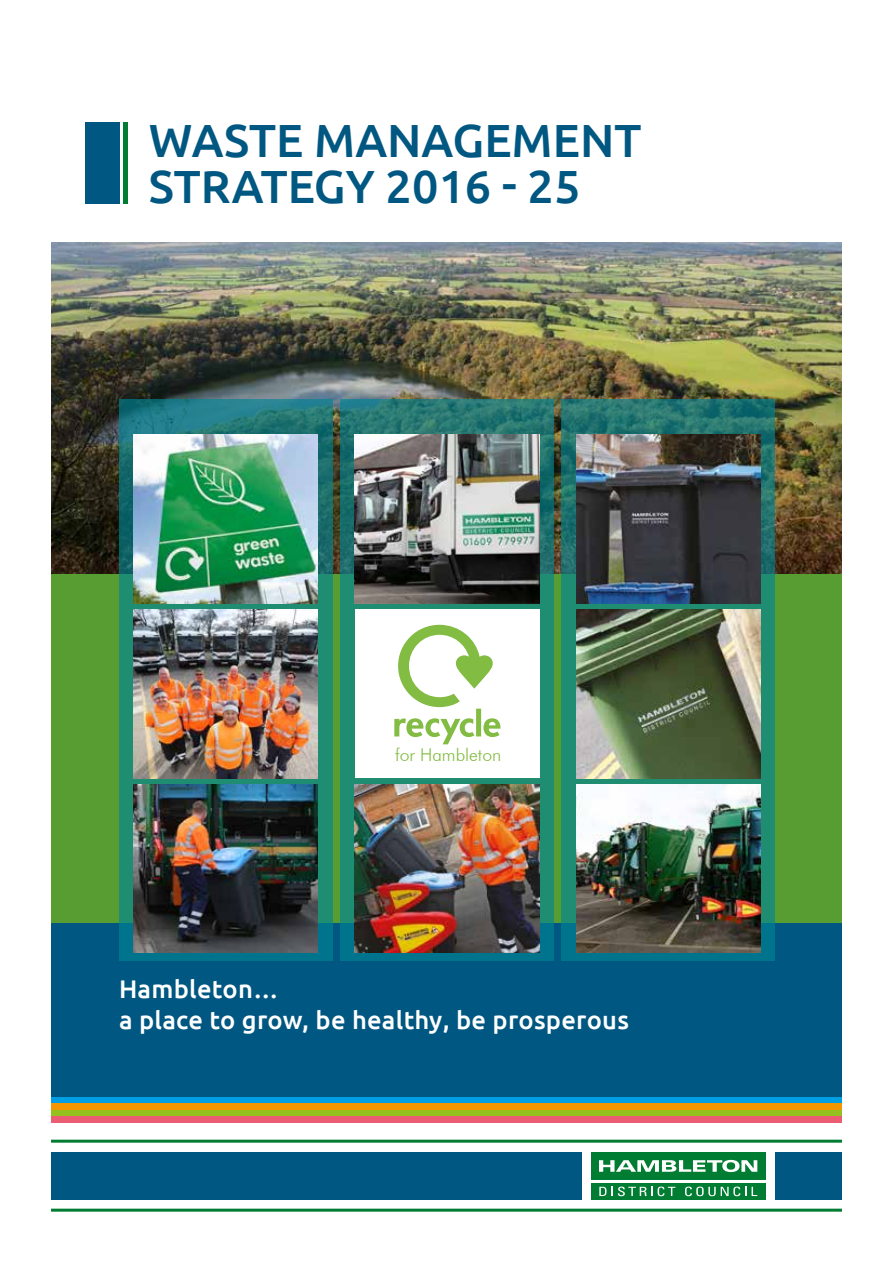
<style>
.page{position:relative;width:893px;height:1263px;background:#fff}
.page>*{position:absolute;margin:0;border:0;box-sizing:border-box;transform-origin:0 0}
.t1{font:500 46.5px/46.5px "Ubuntu";color:#005781}
.t2{font:500 25.5px/31.5px "Ubuntu";letter-spacing:.01em;color:#fff}
.t3{font:300 17.55px "Futura BT";color:#82bc42}
</style>
<div class="page">
<img style="left:51px;top:242px;width:791px;height:332px">
<div style="left:51px;top:923px;width:791px;height:174px;background:#005781"></div>
<div style="left:51px;top:1152px;width:530px;height:47px;background:#005781"></div>
<div style="left:776px;top:1152px;width:66px;height:47px;background:#005781"></div>
<hr style="left:51px;top:1140px;width:791px;height:3px;background:#007d32">
<hr style="left:51px;top:1209px;width:791px;height:3px;background:#007d32">
<div style="left:591px;top:1152px;width:175px;height:28px;background:#007d32"></div>
<div style="left:591px;top:1183px;width:175px;height:16px;background:#007d32"></div>
<svg style="left:599px;top:1160px;width:158px;height:12px"></svg>
<svg style="left:599px;top:1187px;width:7px;height:9px"></svg>
<svg style="left:612px;top:1186px;width:63px;height:10px"></svg>
<svg style="left:685px;top:1186px;width:61px;height:10px"></svg>
<svg style="left:752px;top:1187px;width:5px;height:9px"></svg>
<div style="left:51px;top:574px;width:791px;height:349px;background:#589d32"></div>
<svg style="left:119px;top:400px;width:214px;height:561px;background:#1e8078"></svg>
<svg style="left:340px;top:400px;width:214px;height:561px;background:#1e7f73"></svg>
<svg style="left:562px;top:400px;width:213px;height:561px;background:#207e72"></svg>
<img style="left:134px;top:435px;width:184px;height:168px">
<img style="left:134px;top:609px;width:184px;height:169px">
<div style="left:355px;top:609px;width:184px;height:169px;background:#fff"></div>
<svg style="left:394px;top:625px;width:106px;height:119px"></svg>
<img style="left:355px;top:784px;width:184px;height:169px">
<img style="left:576px;top:435px;width:184px;height:168px">
<img style="left:576px;top:609px;width:184px;height:169px">
<img style="left:576px;top:784px;width:184px;height:169px">
<div style="left:51px;top:1097px;width:791px;height:6px;background:#009fe3"></div>
<div style="left:51px;top:1110px;width:791px;height:6px;background:#95c11f"></div>
<div style="left:51px;top:1116px;width:791px;height:7px;background:#eb5d73"></div>
<div style="left:51px;top:1103px;width:791px;height:7px;background:#f49600"></div>
<img style="left:355px;top:435px;width:184px;height:168px">
<div style="left:85px;top:122px;width:34px;height:82px;background:#005781"></div>
<div style="left:123px;top:122px;width:5px;height:82px;background:#007d32"></div>
<img style="left:134px;top:784px;width:184px;height:169px">
<h1 class="t1" style="left:149px;top:115px;width:494px">WASTE MANAGEMENT<br>STRATEGY 2016 - 25</h1>
<p class="t3" style="left:395px;top:744px;width:108px">for Hambleton</p>
<p class="t2" style="left:119px;top:972px;width:511px">Hambleton...<br>a place to grow, be healthy, be prosperous</p>
</div>
